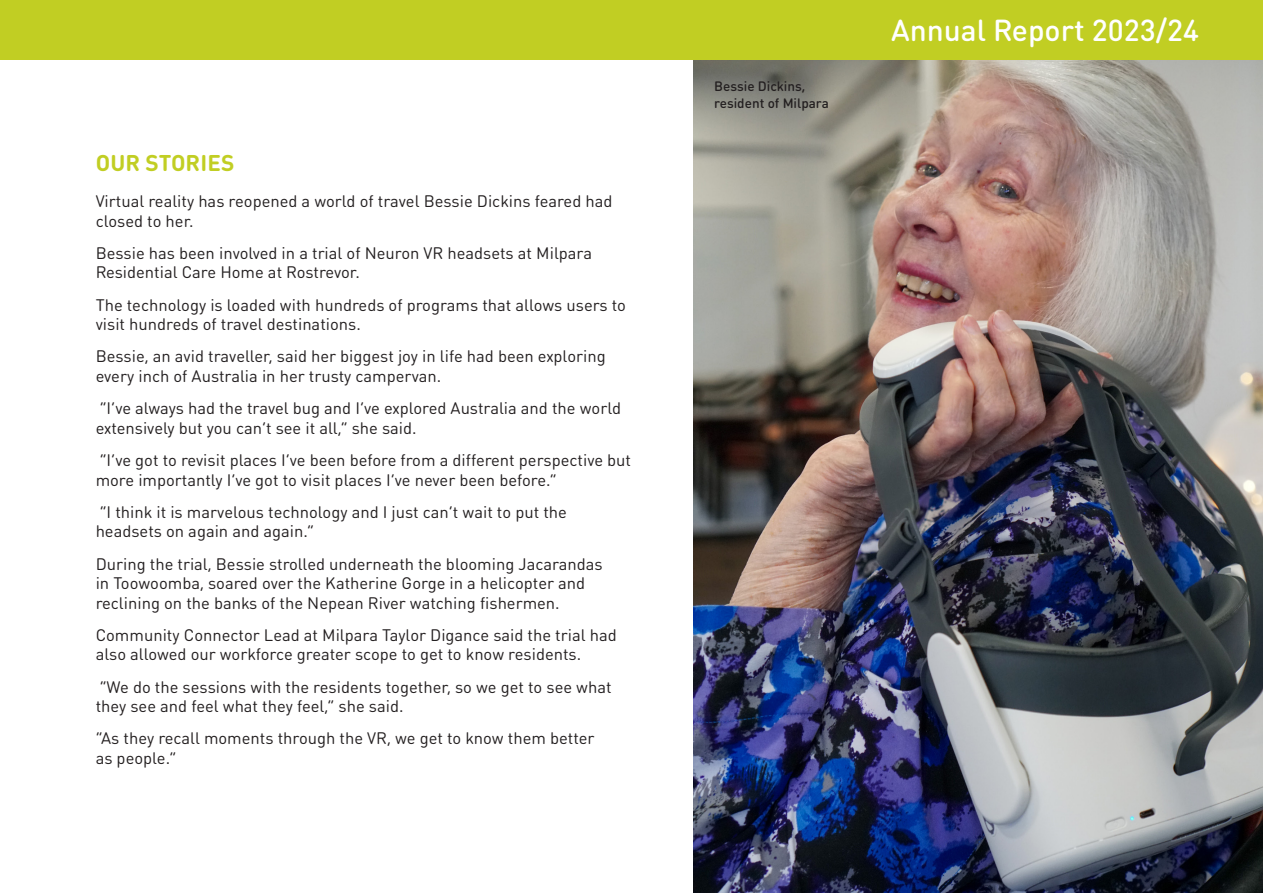
<style>
.page{position:relative;width:1263px;height:893px;background:#fff}
.page>*{position:absolute;margin:0;border:0;box-sizing:border-box;transform-origin:0 0}
.t1{font:500 30px "DIN Round OT";color:#fff}
.Sub_heading{font:700 22.5px "DIN Round OT";letter-spacing:.005em;color:#c1ce23}
.t2{font:16.5px/19.5px "DIN Round OT";color:#231f20}
.t3{font:500 13.5px/16.5px "DIN Round OT";color:#231f20}
</style>
<div class="page">
<img style="left:693px;top:60px;width:570px;height:833px">
<div style="left:0;top:0;width:1263px;height:60px;background:#c1ce23"></div>
<p class="Sub_heading" style="left:96px;top:148px;width:140px">OUR STORIES</p>
<p class="t2" style="left:96px;top:191px;width:518px">Virtual reality has reopened a world of travel Bessie Dickins feared had closed to her.</p>
<p class="t2" style="left:96px;top:243px;width:498px">Bessie has been involved in a trial of Neuron VR headsets at Milpara<br>Residential Care Home at Rostrevor.</p>
<p class="t2" style="left:96px;top:295px;width:532px">The technology is loaded with hundreds of programs that allows users to visit hundreds of travel destinations.</p>
<p class="t2" style="left:96px;top:346px;width:511px">Bessie, an avid traveller, said her biggest joy in life had been exploring every inch of Australia in her trusty campervan.</p>
<p class="t2" style="left:96px;top:398px;width:527px">“I’ve always had the travel bug and I’ve explored Australia and the world extensively but you can’t see it all,” she said.</p>
<p class="t2" style="left:96px;top:450px;width:537px">“I’ve got to revisit places I’ve been before from a different perspective but more importantly I’ve got to visit places I’ve never been before.”</p>
<p class="t2" style="left:96px;top:502px;width:473px">“I think it is marvelous technology and I just can’t wait to put the headsets on again and again.”</p>
<p class="t2" style="left:96px;top:554px;width:509px">During the trial, Bessie strolled underneath the blooming Jacarandas in Toowoomba, soared over the Katherine Gorge in a helicopter and reclining on the banks of the Nepean River watching fishermen.</p>
<p class="t2" style="left:96px;top:625px;width:523px">Community Connector Lead at Milpara Taylor Digance said the trial had also allowed our workforce greater scope to get to know residents.</p>
<p class="t2" style="left:96px;top:677px;width:517px">“We do the sessions with the residents together, so we get to see what they see and feel what they feel,” she said.</p>
<p class="t2" style="left:96px;top:728px;width:500px">“As they recall moments through the VR, we get to know them better as people.”</p>
<p class="t3" style="left:714px;top:78px;width:116px">Bessie Dickins, resident of Milpara</p>
<h1 class="t1" style="left:891px;top:11px;width:310px">Annual Report 2023/24</h1>
</div>
